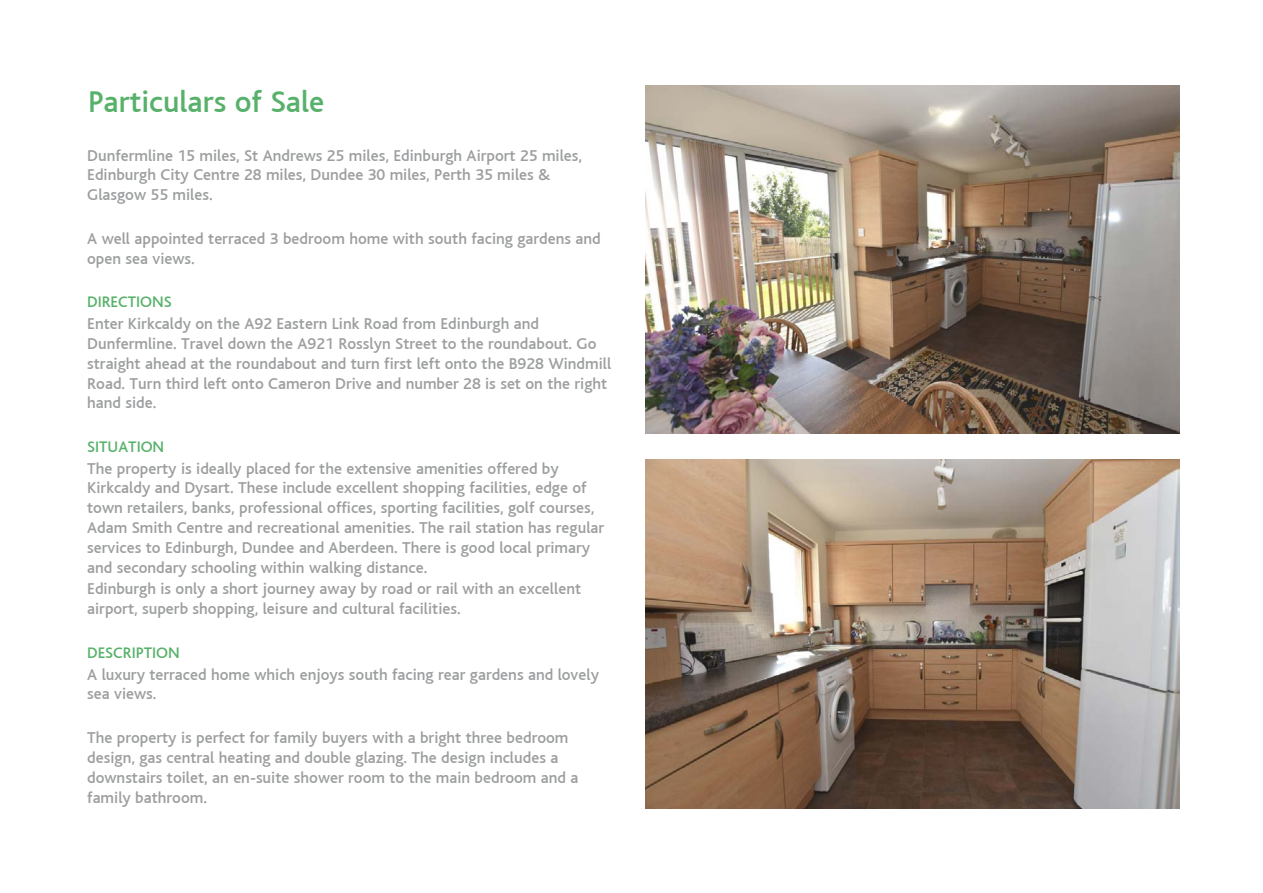
<style>
.page{position:relative;width:1263px;height:893px;background:#fff}
.page>*{position:absolute;margin:0;border:0;box-sizing:border-box;transform-origin:0 0}
.t1{font:500 31.5px "Bliss";color:#58b16a}
.text{font:500 16.5px/19.8px "Bliss";color:#9c9e9f}
.heads{font:500 16.05px "Bliss";color:#58b16a}
</style>
<div class="page">
<img style="left:646px;top:85px;width:533px;height:349px">
<img style="left:646px;top:459px;width:533px;height:349px">
<p class="t1" style="left:88px;top:85px;width:238px">Particulars of Sale</p>
<p class="text" style="left:87px;top:146px;width:496px">Dunfermline 15 miles, St Andrews 25 miles, Edinburgh Airport 25 miles,<br>Edinburgh City Centre 28 miles, Dundee 30 miles, Perth 35 miles &amp;<br>Glasgow 55 miles.</p>
<p class="text" style="left:87px;top:229px;width:515px">A well appointed terraced 3 bedroom home with south facing gardens and open sea views.</p>
<p class="heads" style="left:87px;top:294px;width:86px">DIRECTIONS</p>
<p class="text" style="left:87px;top:314px;width:526px">Enter Kirkcaldy on the A92 Eastern Link Road from Edinburgh and Dunfermline. Travel down the A921 Rosslyn Street to the roundabout. Go straight ahead at the roundabout and turn first left onto the B928 Windmill Road. Turn third left onto Cameron Drive and number 28 is set on the right hand side.</p>
<p class="heads" style="left:87px;top:438px;width:79px">SITUATION</p>
<p class="text" style="left:87px;top:459px;width:518px">The property is ideally placed for the extensive amenities offered by Kirkcaldy and Dysart. These include excellent shopping facilities, edge of town retailers, banks, professional offices, sporting facilities, golf courses, Adam Smith Centre and recreational amenities. The rail station has regular services to Edinburgh, Dundee and Aberdeen. There is good local primary and secondary schooling within walking distance.</p>
<p class="text" style="left:87px;top:579px;width:495px">Edinburgh is only a short journey away by road or rail with an excellent airport, superb shopping, leisure and cultural facilities.</p>
<p class="heads" style="left:87px;top:644px;width:94px">DESCRIPTION</p>
<p class="text" style="left:87px;top:665px;width:513px">A luxury terraced home which enjoys south facing rear gardens and lovely sea views.</p>
<p class="text" style="left:87px;top:728px;width:493px">The property is perfect for family buyers with a bright three bedroom design, gas central heating and double glazing. The design includes a downstairs toilet, an en-suite shower room to the main bedroom and a family bathroom.</p>
</div>
